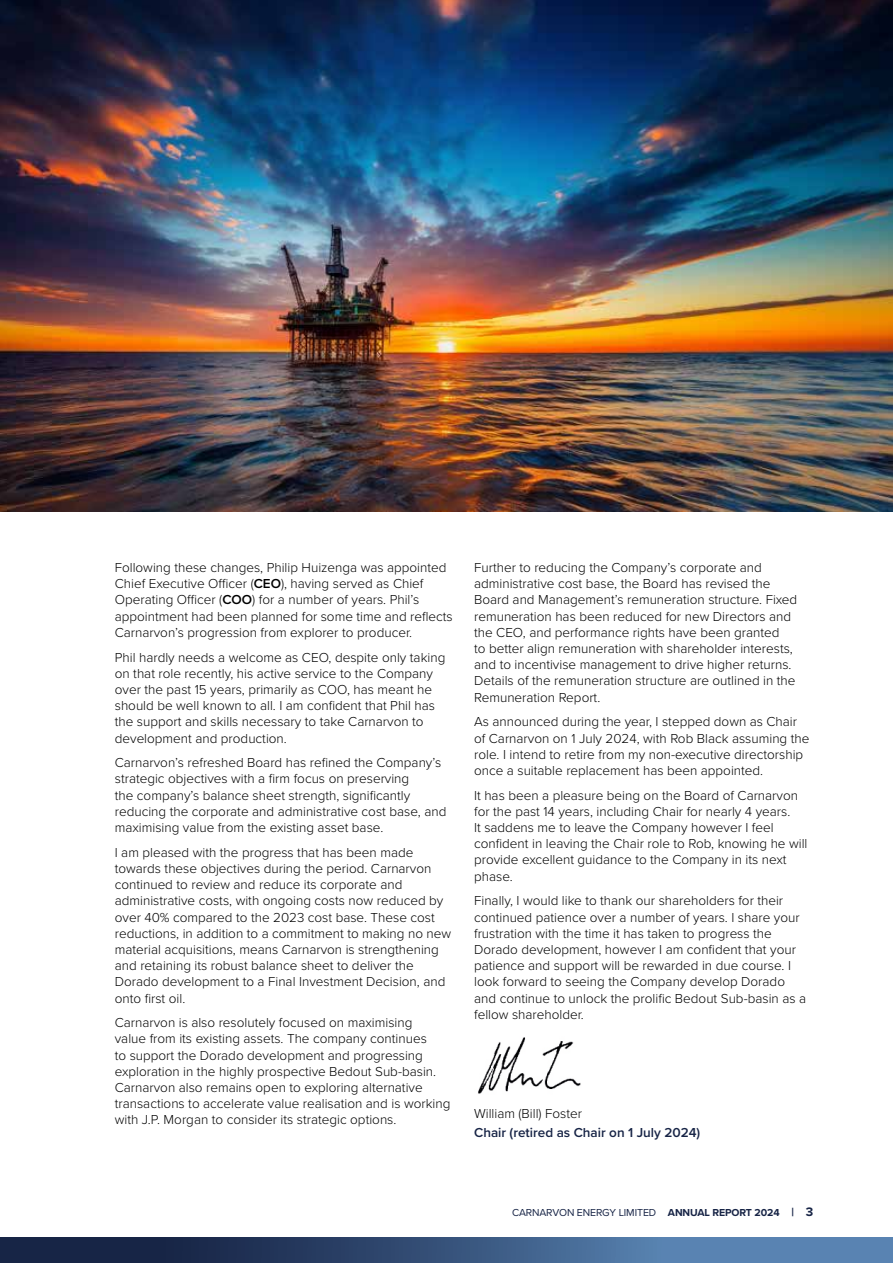
<style>
.page{position:relative;width:893px;height:1263px;background:#fff}
.page>*{position:absolute;margin:0;border:0;box-sizing:border-box;transform-origin:0 0}
.t1{font:300 13.5px/16.2px "Proxima Nova";color:#000}
.t2{font:600 13.5px "Proxima Nova";color:#172446}
.t3{font:10.5px "Proxima Nova";letter-spacing:-.01em;color:#172446}
.s1{font-weight:600}
.s2{font-weight:700}
.s3{font-weight:700;font-size:12px}
.s4{font-weight:700;font-size:12.75px}
</style>
<div class="page">
<svg style="left:0;top:1237px;width:893px;height:26px"></svg>
<img style="left:0;top:0;width:893px;height:512px">
<img style="left:478px;top:1037px;width:103px;height:57px">
<p class="t1" style="left:115px;top:559px;width:339px">Following these changes, Philip Huizenga was appointed Chief Executive Officer (<span class="s1">CEO</span>), having served as Chief Operating Officer (<span class="s1">COO</span>) for a number of years. Phil’s appointment had been planned for some time and reflects Carnarvon’s progression from explorer to producer.</p>
<p class="t1" style="left:115px;top:648px;width:332px">Phil hardly needs a welcome as CEO, despite only taking on that role recently, his active service to the Company over the past 15 years, primarily as COO, has meant he should be well known to all. I am confident that Phil has the support and skills necessary to take Carnarvon to development and production.</p>
<p class="t1" style="left:115px;top:754px;width:333px">Carnarvon’s refreshed Board has refined the Company’s strategic objectives with a firm focus on preserving<br>the company’s balance sheet strength, significantly reducing the corporate and administrative cost base, and maximising value from the existing asset base.</p>
<p class="t1" style="left:115px;top:843px;width:338px">I am pleased with the progress that has been made towards these objectives during the period. Carnarvon continued to review and reduce its corporate and administrative costs, with ongoing costs now reduced by over 40% compared to the 2023 cost base. These cost reductions, in addition to a commitment to making no new material acquisitions, means Carnarvon is strengthening and retaining its robust balance sheet to deliver the Dorado development to a Final Investment Decision, and onto first oil.</p>
<p class="t1" style="left:115px;top:1014px;width:337px">Carnarvon is also resolutely focused on maximising<br>value from its existing assets. The company continues<br>to support the Dorado development and progressing exploration in the highly prospective Bedout Sub-basin.<br>Carnarvon also remains open to exploring alternative transactions to accelerate value realisation and is working with J.P. Morgan to consider its strategic options.</p>
<p class="t1" style="left:474px;top:559px;width:325px">Further to reducing the Company’s corporate and administrative cost base, the Board has revised the Board and Management’s remuneration structure. Fixed remuneration has been reduced for new Directors and the CEO, and performance rights have been granted<br>to better align remuneration with shareholder interests, and to incentivise management to drive higher returns.<br>Details of the remuneration structure are outlined in the Remuneration Report.</p>
<p class="t1" style="left:474px;top:713px;width:337px">As announced during the year, I stepped down as Chair of Carnarvon on 1 July 2024, with Rob Black assuming the role. I intend to retire from my non-executive directorship once a suitable replacement has been appointed.</p>
<p class="t1" style="left:474px;top:786px;width:335px">It has been a pleasure being on the Board of Carnarvon for the past 14 years, including Chair for nearly 4 years.<br>It saddens me to leave the Company however I feel confident in leaving the Chair role to Rob, knowing he will provide excellent guidance to the Company in its next phase.</p>
<p class="t1" style="left:474px;top:892px;width:333px">Finally, I would like to thank our shareholders for their continued patience over a number of years. I share your frustration with the time it has taken to progress the Dorado development, however I am confident that your patience and support will be rewarded in due course. I look forward to seeing the Company develop Dorado and continue to unlock the prolific Bedout Sub-basin as a fellow shareholder.</p>
<p class="t1" style="left:474px;top:1104px;width:109px">William (Bill) Foster</p>
<p class="t2" style="left:474px;top:1122px;width:228px">Chair (retired as Chair on 1 July 2024)</p>
<p class="t3" style="left:512px;top:1205px;width:303px">CARNARVON ENERGY LIMITED <span class="s2">ANNUAL REPORT 2024</span> <span class="s3">|</span> <span class="s4">3</span></p>
</div>
